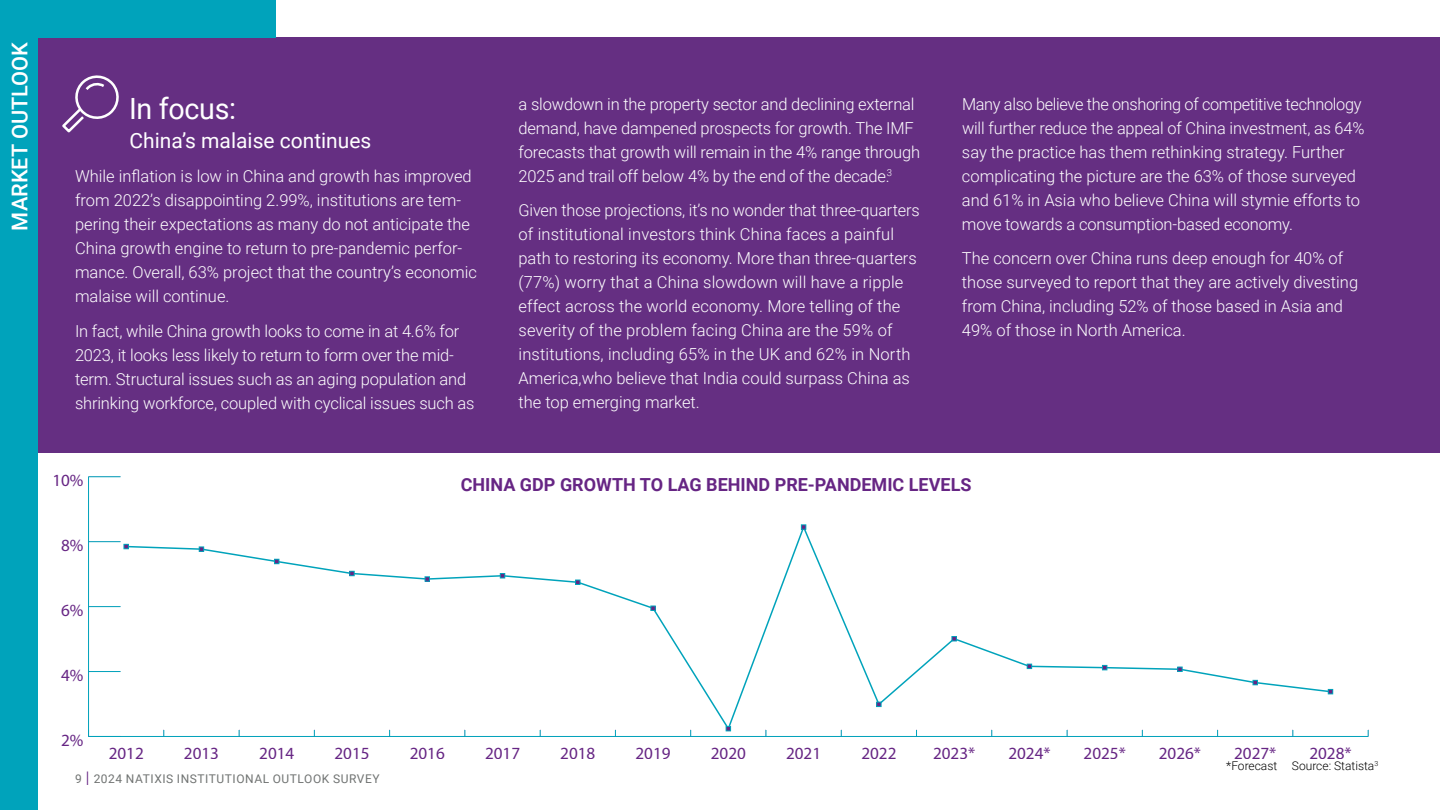
<style>
.page{position:relative;width:1440px;height:810px;background:#fff}
.page>*{position:absolute;margin:0;border:0;box-sizing:border-box;transform-origin:0 0}
.t1{font:29.25px "Roboto";letter-spacing:-.01em;color:#fff}
.t2{font:500 21.75px "Roboto";color:#fff}
.t3{font:21px "Roboto";color:#fff}
.t4{font:700 18px "Roboto";color:#662584}
.t5{font:17.1px "Myriad Pro";color:#662584}
.t6{font:300 16.5px/24px "Roboto";color:#fff}
.t7{font:12px "Roboto";letter-spacing:.045em;color:#707372}
.t8{font:300 12px "Roboto";color:#000}
.s1{font-weight:300;font-size:18.75px;color:#662584}
</style>
<div class="page">
<div style="left:24px;top:38px;width:1416px;height:415px;background:#652f82"></div>
<div style="left:0;top:0;width:38px;height:810px;background:#00a3bb"></div>
<div style="left:0;top:0;width:276px;height:38px;background:#00a3bb"></div>
<svg style="left:62px;top:75px;width:57px;height:58px"></svg>
<hr style="left:89px;top:736px;width:1279px;height:1px;background:#00a3bb">
<hr style="left:88px;top:477px;width:1px;height:259px;background:#00a3bb">
<hr style="left:89px;top:671px;width:32px;height:1px;background:#00a3bb">
<hr style="left:89px;top:606px;width:32px;height:1px;background:#00a3bb">
<hr style="left:89px;top:541px;width:32px;height:1px;background:#00a3bb">
<hr style="left:89px;top:476px;width:32px;height:1px;background:#00a3bb">
<svg style="left:124px;top:525px;width:1209px;height:211px"></svg>
<h2 class="t2" style="left:5px;top:231px;width:190px;rotate:-90deg">MARKET OUTLOOK</h2>
<h1 class="t1" style="left:129px;top:89px;width:109px">In focus:</h1>
<p class="t3" style="left:129px;top:126px;width:243px">China’s malaise continues</p>
<p class="t6" style="left:75px;top:164px;width:404px">While inflation is low in China and growth has improved from 2022’s disappointing 2.99%, institutions are tem&shy;pering their expectations as many do not anticipate the China growth engine to return to pre-pandemic perfor&shy;mance. Overall, 63% project that the country’s economic malaise will continue.</p>
<p class="t6" style="left:75px;top:319px;width:401px">In fact, while China growth looks to come in at 4.6% for 2023, it looks less likely to return to form over the mid&shy;term. Structural issues such as an aging population and shrinking workforce, coupled with cyclical issues such as</p>
<p class="t6" style="left:519px;top:91px;width:403px">a slowdown in the property sector and declining external demand, have dampened prospects for growth. The IMF forecasts that growth will remain in the 4% range through 2025 and trail off below 4% by the end of the decade.<sup>3</sup></p>
<p class="t6" style="left:519px;top:198px;width:403px">Given those projections, it’s no wonder that three-quarters of institutional investors think China faces a painful path to restoring its economy. More than three-quarters (77%) worry that a China slowdown will have a ripple effect across the world economy. More telling of the severity of the problem facing China are the 59% of institutions, including 65% in the UK and 62% in North America,who believe that India could surpass China as the top emerging market.</p>
<p class="t6" style="left:962px;top:91px;width:404px">Many also believe the onshoring of competitive technology will further reduce the appeal of China investment, as 64% say the practice has them rethinking strategy. Further complicating the picture are the 63% of those surveyed and 61% in Asia who believe China will stymie efforts to move towards a consumption-based economy.</p>
<p class="t6" style="left:962px;top:246px;width:398px">The concern over China runs deep enough for 40% of those surveyed to report that they are actively divesting from China, including 52% of those based in Asia and 49% of those in North America.</p>
<p class="t5" style="left:52px;top:470px;width:33px">10%</p>
<p class="t5" style="left:61px;top:535px;width:24px">8%</p>
<p class="t5" style="left:61px;top:599px;width:24px">6%</p>
<p class="t5" style="left:61px;top:664px;width:24px">4%</p>
<p class="t5" style="left:61px;top:729px;width:24px">2%</p>
<p class="t4" style="left:461px;top:472px;width:512px">CHINA GDP GROWTH TO LAG BEHIND PRE-PANDEMIC LEVELS</p>
<p class="t5" style="left:109px;top:743px;width:37px">2012</p>
<p class="t5" style="left:184px;top:743px;width:37px">2013</p>
<p class="t5" style="left:259px;top:743px;width:37px">2014</p>
<p class="t5" style="left:334px;top:743px;width:37px">2015</p>
<p class="t5" style="left:410px;top:743px;width:37px">2016</p>
<p class="t5" style="left:485px;top:743px;width:37px">2017</p>
<p class="t5" style="left:560px;top:743px;width:37px">2018</p>
<p class="t5" style="left:636px;top:743px;width:37px">2019</p>
<p class="t5" style="left:711px;top:743px;width:37px">2020</p>
<p class="t5" style="left:786px;top:743px;width:37px">2021</p>
<p class="t5" style="left:861px;top:743px;width:37px">2022</p>
<p class="t5" style="left:933px;top:743px;width:44px">2023*</p>
<p class="t5" style="left:1008px;top:743px;width:44px">2024*</p>
<p class="t5" style="left:1084px;top:743px;width:44px">2025*</p>
<p class="t5" style="left:1159px;top:743px;width:44px">2026*</p>
<p class="t5" style="left:1234px;top:743px;width:44px">2027*</p>
<p class="t5" style="left:1309px;top:743px;width:44px">2028*</p>
<p class="t7" style="left:75px;top:770px;width:306px">9 <span class="s1">I</span> 2024 NATIXIS INSTITUTIONAL OUTLOOK SURVEY</p>
<p class="t8" style="left:1226px;top:758px;width:154px">*Forecast Source: Statista<sup>3</sup></p>
</div>
